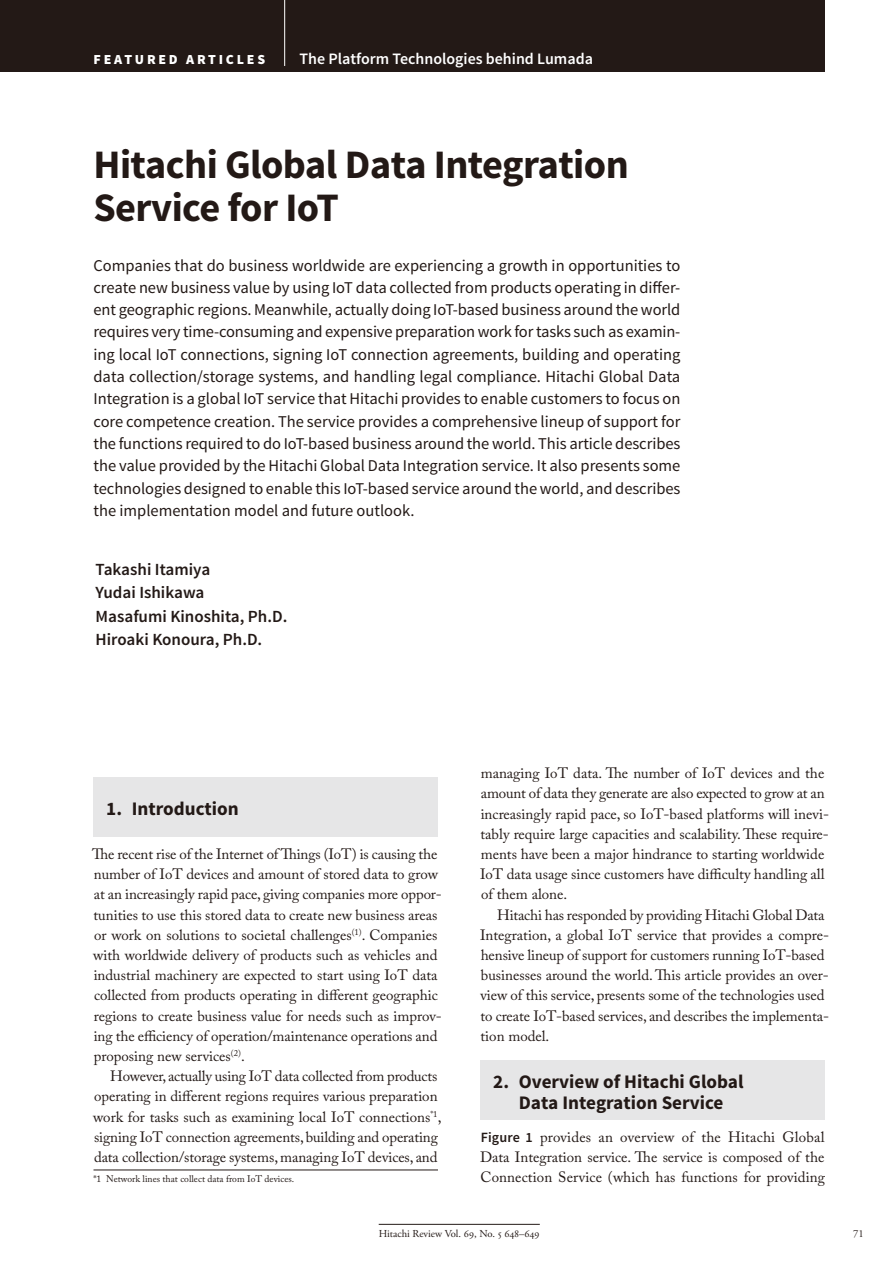
<style>
.page{position:relative;width:893px;height:1263px;background:#fff}
.page>*{position:absolute;margin:0;border:0;box-sizing:border-box;transform-origin:0 0}
.t1{font:700 40.35px/42.5px "Source Sans Pro";letter-spacing:-.015em;color:#231916}
.t2{font:700 19.2px/21.3px "Source Sans Pro";color:#231916;text-align:center}
.t3{font:600 16.95px/23.4px "Source Sans Pro";color:#231916}
.t4{font:16.5px/22.4px "Source Sans Pro";color:#231916;text-align:justify}
.t5{font:600 15.9px "Source Sans Pro";color:#fff}
.t6{font:14.85px/20.2px "Adobe Caslon Pro";color:#231916}
.t7{font:900 13.8px "Source Sans Pro";letter-spacing:.2em;color:#fff}
.t8{font:10.65px "Adobe Garamond Pro";color:#231916}
.t9{font:9.6px "Adobe Caslon Pro";color:#231916}
.s1{font-family:"Source Sans Pro";font-weight:600;font-size:14.1px}
.s2{color:#fff}
</style>
<div class="page">
<div style="left:0;top:0;width:825px;height:72px;background:#231916"></div>
<hr style="left:284px;top:0;width:1px;height:66px;background:#fff">
<hr style="left:379px;top:1224px;width:161px;height:1px;background:#231916">
<div style="left:94px;top:778px;width:344px;height:59px;background:#e6e6e7"></div>
<div style="left:480px;top:1060px;width:345px;height:60px;background:#e6e6e7"></div>
<hr style="left:94px;top:1170px;width:344px;height:1px;background:#231916">
<p class="t7" style="left:94px;top:51px;width:173px">FEATURED ARTICLES</p>
<p class="t5" style="left:300px;top:53px;width:295px">The Platform Technologies behind Lumada</p>
<h1 class="t1" style="left:94px;top:147px;width:537px">Hitachi Global Data Integration<br>Service for IoT</h1>
<p class="t4" style="left:94px;top:255px;width:588px">Companies that do business worldwide are experiencing a growth in opportunities to create new business value by using IoT data collected from products operating in differ&shy;ent geographic regions. Meanwhile, actually doing IoT-based business around the world requires very time-consuming and expensive preparation work for tasks such as examin&shy;ing local IoT connections, signing IoT connection agreements, building and operating data collection/storage systems, and handling legal compliance. Hitachi Global Data Integration is a global IoT service that Hitachi provides to enable customers to focus on core competence creation. The service provides a comprehensive lineup of support for the functions required to do IoT-based business around the world. This article describes the value provided by the Hitachi Global Data Integration service. It also presents some technologies designed to enable this IoT-based service around the world, and describes the implementation model and future outlook.</p>
<p class="t3" style="left:96px;top:559px;width:193px">Takashi Itamiya<br>Yudai Ishikawa<br>Masafumi Kinoshita, Ph.D.<br>Hiroaki Konoura, Ph.D.</p>
<p class="t2" style="left:106px;top:800px;width:134px">1. Introduction</p>
<p class="t6" style="left:92px;top:846px;width:351px">The recent rise of the Internet of Things (IoT) is causing the number of IoT devices and amount of stored data to grow at an increasingly rapid pace, giving companies more oppor&shy;tunities to use this stored data to create new business areas or work on solutions to societal challenges<sup>(1)</sup>. Companies with worldwide delivery of products such as vehicles and industrial machinery are expected to start using IoT data collected from products operating in different geographic regions to create business value for needs such as improv&shy;ing the efficiency of operation/maintenance operations and proposing new services<sup>(2)</sup>.</p>
<p class="t6" style="left:93px;top:1068px;width:350px;text-indent:17px">However, actually using IoT data collected from products operating in different regions requires various preparation work for tasks such as examining local IoT connections<sup>*1</sup>, signing IoT connection agreements, building and operating data collection/storage systems, managing IoT devices, and</p>
<p class="t9" style="left:94px;top:1175px;width:202px">*1 Network lines that collect data from IoT devices.</p>
<p class="t6" style="left:480px;top:765px;width:350px">managing IoT data. The number of IoT devices and the amount of data they generate are also expected to grow at an increasingly rapid pace, so IoT-based platforms will inevi&shy;tably require large capacities and scalability. These require&shy;ments have been a major hindrance to starting worldwide IoT data usage since customers have difficulty handling all of them alone.</p>
<p class="t6" style="left:480px;top:906px;width:350px;text-indent:17px">Hitachi has responded by providing Hitachi Global Data Integration, a global IoT service that provides a compre&shy;hensive lineup of support for customers running IoT-based businesses around the world. This article provides an over&shy;view of this service, presents some of the technologies used to create IoT-based services, and describes the implementa&shy;tion model.</p>
<p class="t2" style="left:493px;top:1072px;width:252px">2. Overview of Hitachi Global<br>Data Integration Service</p>
<p class="t6" style="left:480px;top:1128px;width:346px;text-align:justify"><span class="s1">Figure 1</span> provides an overview of the Hitachi Global Data Integration service. The service is composed of the Connection Service (which has functions for providing</p>
<p class="t8" style="left:379px;top:1228px;width:162px">Hitachi Review Vol. 69, No. 5 648–649</p>
<p class="t8" style="left:853px;top:1228px;width:15px">71<span class="s2">.</span></p>
</div>
